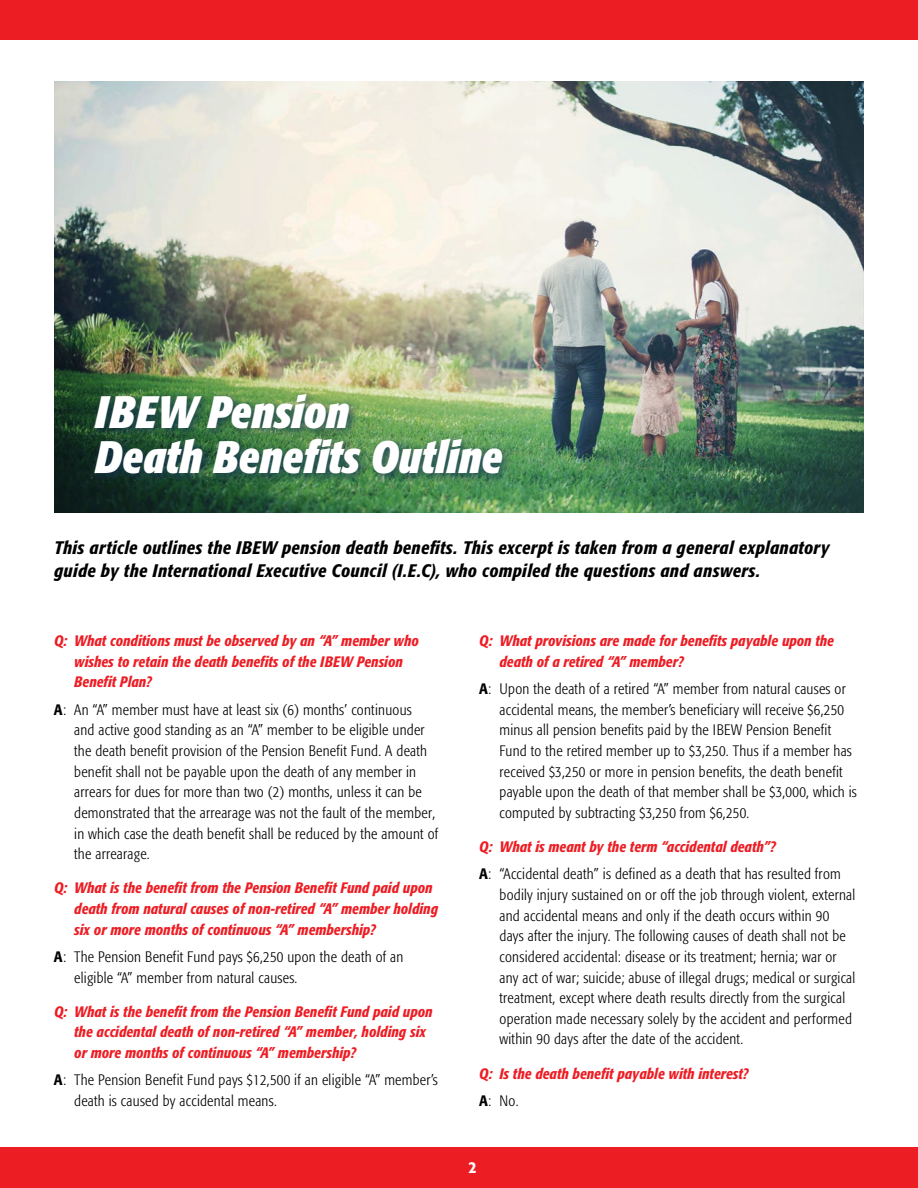
<style>
.page{position:relative;width:918px;height:1188px;background:#fff}
.page>*{position:absolute;margin:0;border:0;box-sizing:border-box;transform-origin:0 0}
.t1{font:italic 700 condensed 45px/45px "Formata";color:#fff}
.t2{font:italic 500 condensed 18px/24px "Formata";letter-spacing:.025em;color:#000}
.t3{font:500 condensed 16.5px "Formata";color:#fff}
.t4{font:300 condensed 15px/20.7px "Formata";letter-spacing:.02em;color:#000}
.t5{font:italic 500 condensed 15px/20.7px "Formata";letter-spacing:.01em;color:#ed1d24}
.s1{font-weight:500}
.s2{font-weight:500;font-style:italic;color:#ed1d24}
.s3{font-style:normal;color:#000}
.s4{font-weight:300;font-style:normal;color:#000}
</style>
<div class="page">
<div style="left:0;top:1148px;width:918px;height:40px;background:#ed1d24"></div>
<div style="left:0;top:0;width:918px;height:40px;background:#ed1d24"></div>
<img style="left:54px;top:81px;width:810px;height:432px">
<div style="left:89px;top:389px;width:424px;height:96px;background:#153257;opacity:.75"></div>
<h1 class="t1" style="left:94px;top:388px;width:409px">IBEW Pension<br>Death Benefits Outline</h1>
<p class="t2" style="left:54px;top:535px;width:777px">This article outlines the IBEW pension death benefits. This excerpt is taken from a general explanatory guide by the International Executive Council (I.E.C), who compiled the questions and answers.</p>
<p class="t5" style="left:74px;top:630px;width:346px;text-indent:-20px">Q: What conditions must be observed by an “A” member who wishes to retain the death benefits of the IBEW Pension<br>Benefit Plan?</p>
<p class="t4" style="left:74px;top:699px;width:366px;text-indent:-20px"><span class="s1">A</span>: An “A” member must have at least six (6) months’ continuous<br>and active good standing as an “A” member to be eligible under the death benefit provision of the Pension Benefit Fund. A death benefit shall not be payable upon the death of any member in arrears for dues for more than two (2) months, unless it can be demonstrated that the arrearage was not the fault of the member, in which case the death benefit shall be reduced by the amount of the arrearage.</p>
<p class="t5" style="left:74px;top:878px;width:365px;text-indent:-20px">Q: What is the benefit from the Pension Benefit Fund paid upon death from natural causes of non-retired “A” member holding six or more months of continuous “A” membership?</p>
<p class="t4" style="left:74px;top:946px;width:331px;text-indent:-20px"><span class="s1">A</span>: The Pension Benefit Fund pays $6,250 upon the death of an eligible “A” member from natural causes.</p>
<p class="t5" style="left:74px;top:1001px;width:360px;text-indent:-20px">Q: What is the benefit from the Pension Benefit Fund paid upon the accidental death of non-retired “A” member, holding six or more months of continuous “A” membership?</p>
<p class="t4" style="left:74px;top:1070px;width:365px;text-indent:-20px"><span class="s1">A</span>: The Pension Benefit Fund pays $12,500 if an eligible “A” member’s death is caused by accidental means.</p>
<p class="t5" style="left:500px;top:630px;width:336px;text-indent:-20px">Q: What provisions are made for benefits payable upon the death of a retired “A” member?</p>
<p class="t4" style="left:499px;top:679px;width:359px;text-indent:-20px"><span class="s1">A</span>: Upon the death of a retired “A” member from natural causes or accidental means, the member’s beneficiary will receive $6,250 minus all pension benefits paid by the IBEW Pension Benefit Fund to the retired member up to $3,250. Thus if a member has received $3,250 or more in pension benefits, the death benefit payable upon the death of that member shall be $3,000, which is computed by subtracting $3,250 from $6,250.</p>
<p class="t4" style="left:479px;top:833px;width:363px;line-height:27.3px"><span class="s2">Q: What is meant by the term “accidental death”?<br></span><span class="s1">A</span>: “Accidental death” is defined as a death that has resulted from</p>
<p class="t4" style="left:499px;top:884px;width:357px">bodily injury sustained on or off the job through violent, external and accidental means and only if the death occurs within 90 days after the injury. The following causes of death shall not be considered accidental: disease or its treatment; hernia; war or any act of war; suicide; abuse of illegal drugs; medical or surgical treatment, except where death results directly from the surgical operation made necessary solely by the accident and performed within 90 days after the date of the accident.</p>
<p class="t5" style="left:479px;top:1059px;width:271px;line-height:27.3px">Q: Is the death benefit payable with interest?<br><span class="s3">A</span><span class="s4">: No.</span></p>
<p class="t3" style="left:469px;top:1157px;width:9px">2</p>
</div>
